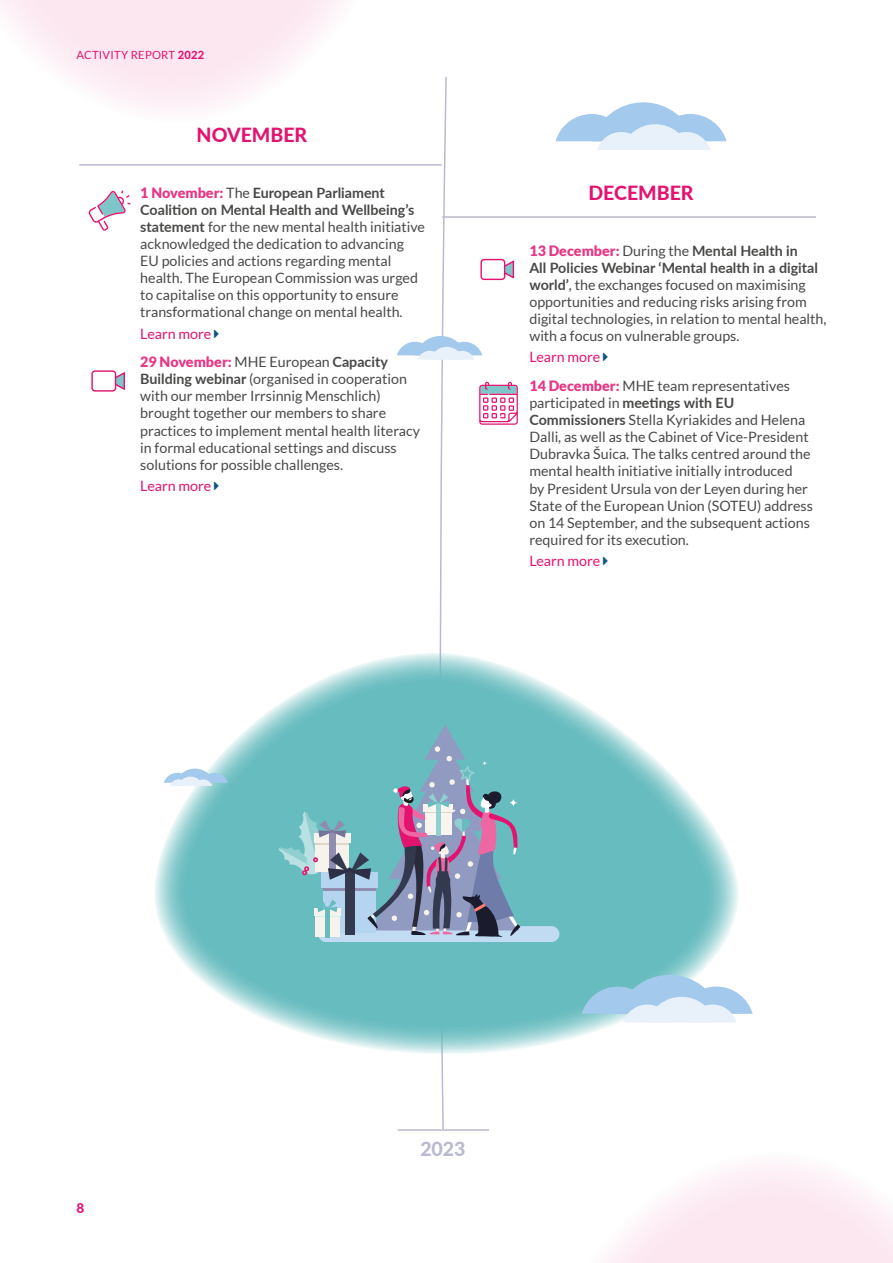
<style>
.page{position:relative;width:893px;height:1263px;background:#fff}
.page>*{position:absolute;margin:0;border:0;box-sizing:border-box;transform-origin:0 0}
.t1{font:800 19.5px "Lato";color:#e31370}
.t2{font:800 19.5px "Lato";color:#b9b9d1}
.t3{font:14.25px/17.1px "Lato";color:#484847}
.t4{font:900 14.25px/28.5px "Lato";color:#e73685}
.t5{font:14.25px "Lato";color:#e31370}
.t6{font:800 13.5px "Lato";color:#e31370}
.t7{font:11.25px "Lato";letter-spacing:.02em;color:#e31370}
.s1{font-weight:800}
.s2{font-weight:900;color:#e73685}
.s3{font-weight:700}
.s4{font-weight:400;color:#e31370}
.s5{font-weight:400;color:#484847}
.s6{font-weight:700;color:#484847}
.s7{color:#e31370}
</style>
<div class="page">
<svg style="left:0;top:0;width:343px;height:110px;fill:#fceaf2"></svg>
<svg style="left:606px;top:1165px;width:287px;height:98px"></svg>
<svg style="left:88px;top:190px;width:43px;height:41px"></svg>
<svg style="left:91px;top:370px;width:34px;height:22px"></svg>
<svg style="left:555px;top:102px;width:171px;height:48px"></svg>
<hr style="left:442px;top:216px;width:374px;height:2px;background:#b9b9d1">
<hr style="left:79px;top:164px;width:363px;height:2px;background:#b9b9d1">
<hr style="left:398px;top:1129px;width:91px;height:2px;background:#b9b9d1">
<svg style="left:155px;top:672px;width:583px;height:377px"></svg>
<svg style="left:582px;top:975px;width:171px;height:47px"></svg>
<svg style="left:164px;top:769px;width:64px;height:17px"></svg>
<div style="left:318px;top:926px;width:241px;height:16px;background:#c1dbf2;border-radius:8px"></div>
<svg style="left:278px;top:52px;width:243px;height:1078px"></svg>
<div style="left:366px;top:0;width:159px;height:77px;background:#fff"></div>
<p class="t7" style="left:77px;top:48px;width:129px">ACTIVITY REPORT <span class="s1">2022</span></p>
<h1 class="t1" style="left:197px;top:120px;width:112px">NOVEMBER</h1>
<p class="t3" style="left:140px;top:184px;width:286px"><span class="s2">1 November:</span> The <span class="s3">European Parliament Coalition on Mental Health and Wellbeing’s statement</span> for the new mental health initiative acknowledged the dedication to advancing EU policies and actions regarding mental health. The European Commission was urged to capitalise on this opportunity to ensure transformational change on mental health.</p>
<p class="t4" style="left:140px;top:319px;width:249px"><span class="s4">Learn more<br></span>29 November: <span class="s5">MHE European</span> <span class="s6">Capacity</span></p>
<p class="t3" style="left:140px;top:370px;width:281px"><span class="s3">Building webinar</span> (organised in cooperation with our member Irrsinnig Menschlich) brought together our members to share practices to implement mental health literacy in formal educational settings and discuss solutions for possible challenges.</p>
<p class="t5" style="left:140px;top:478px;width:73px">Learn more</p>
<h1 class="t1" style="left:588px;top:178px;width:107px">DECEMBER</h1>
<p class="t3" style="left:529px;top:242px;width:299px"><span class="s2">13 December:</span> During the <span class="s3">Mental Health in<br>All Policies Webinar ‘Mental health in a digital world’</span>, the exchanges focused on maximising opportunities and reducing risks arising from digital technologies, in relation to mental health, with a focus on vulnerable groups.</p>
<p class="t3" style="left:529px;top:343px;width:262px;line-height:28.5px"><span class="s7">Learn more<br></span><span class="s2">14 December:</span> MHE team representatives</p>
<p class="t3" style="left:529px;top:394px;width:285px">participated in <span class="s3">meetings with EU Commissioners</span> Stella Kyriakides and Helena Dalli, as well as the Cabinet of Vice-President Dubravka Šuica. The talks centred around the mental health initiative initially introduced<br>by President Ursula von der Leyen during her State of the European Union (SOTEU) address on 14 September, and the subsequent actions required for its execution.</p>
<p class="t5" style="left:529px;top:553px;width:73px">Learn more</p>
<p class="t6" style="left:77px;top:1198px;width:9px">8</p>
<h1 class="t2" style="left:420px;top:1134px;width:47px">2023</h1>
</div>
